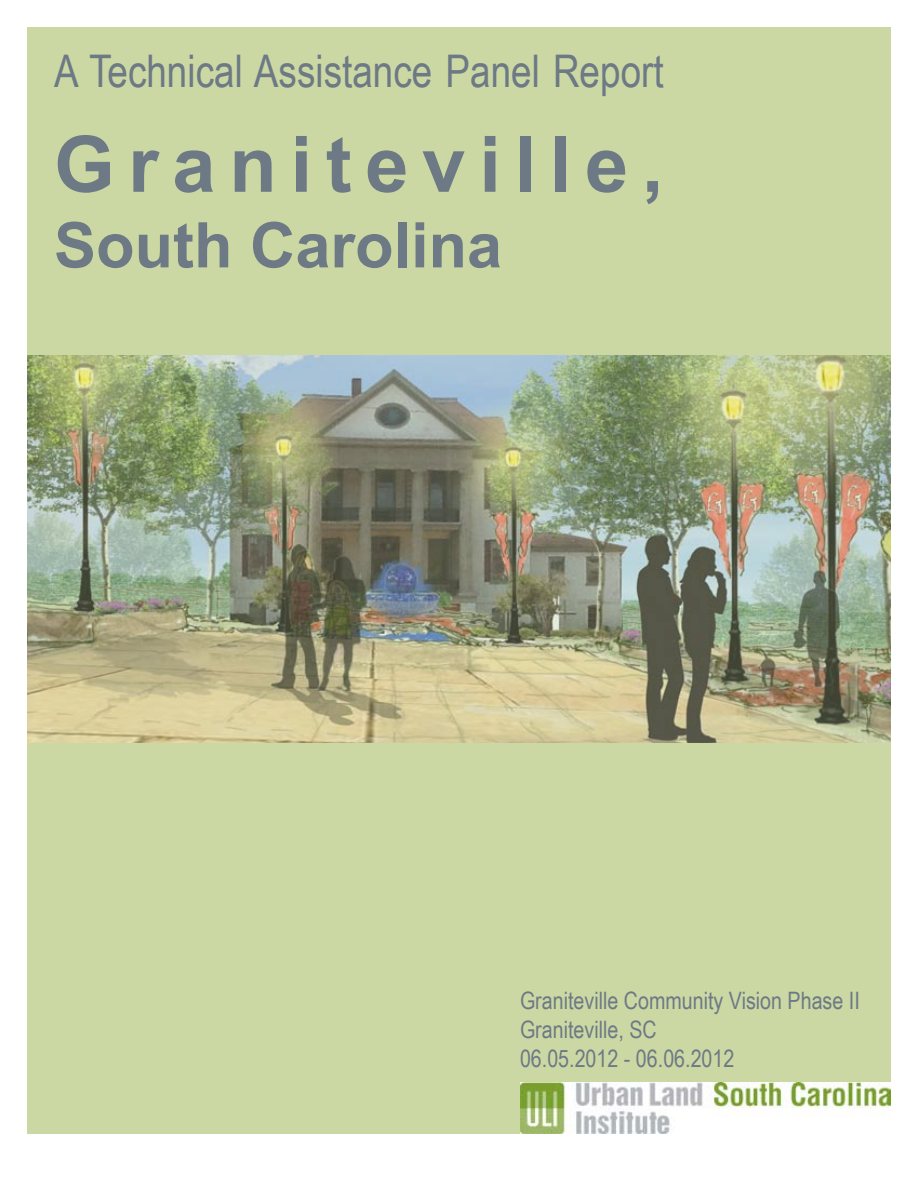
<style>
.page{position:relative;width:918px;height:1188px;background:#fff}
.page>*{position:absolute;margin:0;border:0;box-sizing:border-box;transform-origin:0 0}
.t1{font:700 78px "Arial";letter-spacing:.175em;color:#6d7984}
.t2{font:700 63px "Arial";color:#6d7984}
.t3{font:45px "Arial Narrow";color:#6d7984}
.t4{font:24px/28.8px "Arial Narrow";color:#6d7984}
</style>
<div class="page">
<div style="left:27px;top:27px;width:864px;height:1107px;background:#ccd8a4"></div>
<img style="left:27px;top:356px;width:864px;height:386px">
<img style="left:520px;top:1082px;width:371px;height:52px">
<h3 class="t3" style="left:54px;top:38px;width:611px">A Technical Assistance Panel Report</h3>
<h1 class="t1" style="left:54px;top:112px;width:611px">Graniteville,</h1>
<h2 class="t2" style="left:54px;top:203px;width:450px">South Carolina</h2>
<p class="t4" style="left:520px;top:985px;width:341px">Graniteville Community Vision Phase II<br>Graniteville, SC<br>06.05.2012 - 06.06.2012</p>
</div>
